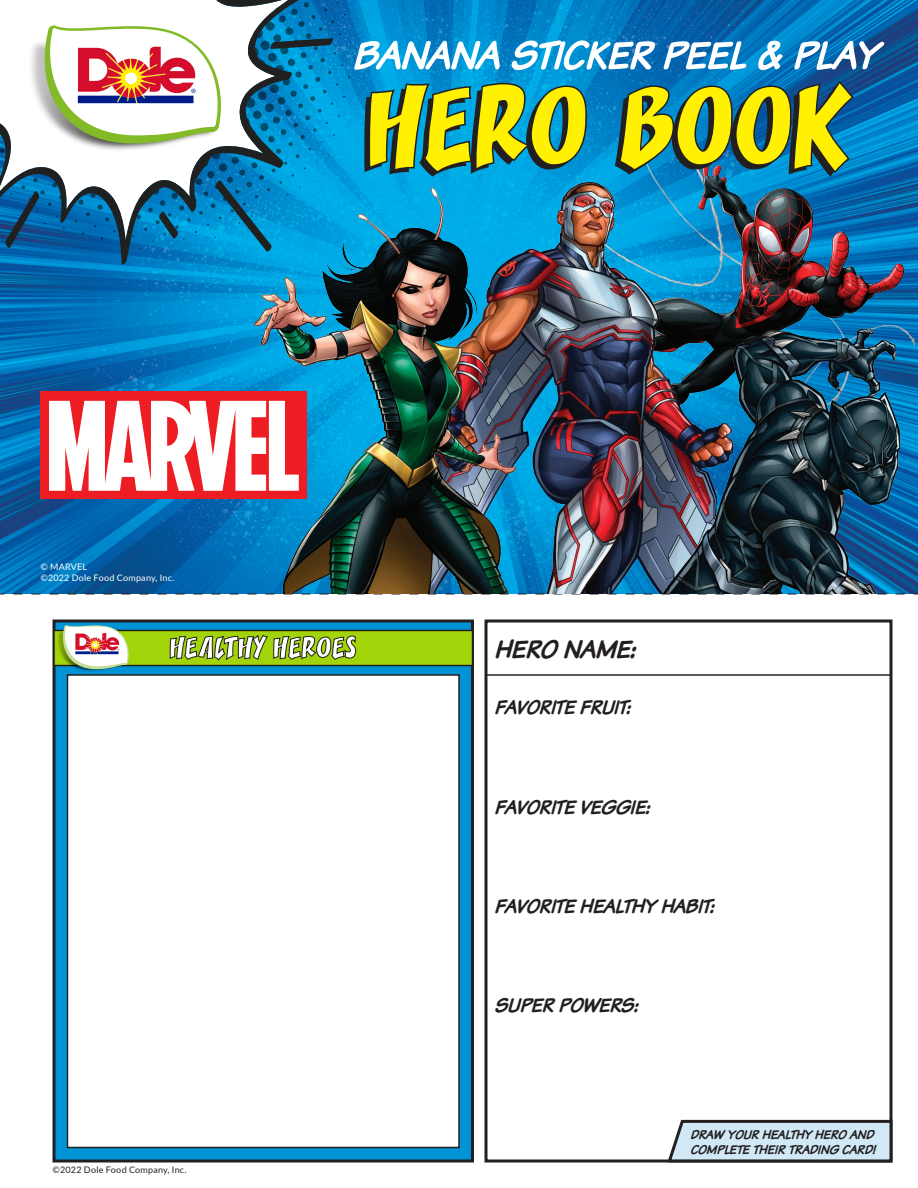
<style>
.page{position:relative;width:918px;height:1188px;background:#fff}
.page>*{position:absolute;margin:0;border:0;box-sizing:border-box;transform-origin:0 0}
.t1{font:italic 700 27px "Komika Text";letter-spacing:.005em;color:#231f20}
.t2{font:italic 700 21px "Komika Text";letter-spacing:-.005em;color:#231f20}
.t3{font:italic 700 13.5px/15px "Komika Text";letter-spacing:.01em;color:#231f20}
.t4{font:9px/10.8px "Lato";letter-spacing:.025em;color:#fff}
.t5{font:9px "Lato";letter-spacing:.025em;color:#231f20}
</style>
<div class="page">
<img style="left:0;top:0;width:918px;height:594px">
<svg style="left:324px;top:0;width:40px;height:166px;background:#018dce"></svg>
<svg style="left:0;top:0;width:324px;height:267px"></svg>
<svg style="left:269px;top:38px;width:65px;height:11px"></svg>
<svg style="left:4px;top:189px;width:36px;height:61px;background:#0a578f"></svg>
<svg style="left:158px;top:210px;width:21px;height:30px"></svg>
<div style="left:485px;top:620px;width:408px;height:542px;border:3px solid #231f20"></div>
<hr style="left:486px;top:674px;width:405px;height:2px;background:#231f20">
<svg style="left:14px;top:594px;width:904px;height:1px"></svg>
<img style="left:588px;top:107px;width:330px;height:41px">
<img style="left:332px;top:148px;width:586px;height:154px">
<img style="left:214px;top:166px;width:405px;height:428px">
<img style="left:530px;top:302px;width:388px;height:292px">
<svg style="left:666px;top:1118px;width:227px;height:45px;background:#b9cad5"></svg>
<svg style="left:354px;top:41px;width:146px;height:29px"></svg>
<svg style="left:512px;top:40px;width:143px;height:30px"></svg>
<svg style="left:664px;top:41px;width:82px;height:29px"></svg>
<svg style="left:758px;top:41px;width:25px;height:29px"></svg>
<svg style="left:794px;top:41px;width:90px;height:29px"></svg>
<svg style="left:364px;top:82px;width:224px;height:95px;background:#7dab50"></svg>
<svg style="left:615px;top:80px;width:240px;height:97px;background:#789e4e"></svg>
<div style="left:52px;top:620px;width:422px;height:542px;background:#0094d6;border:3px solid #231f20"></div>
<div style="left:67px;top:674px;width:393px;height:474px;background:#fff;border:2px solid #231f20"></div>
<div style="left:53px;top:630px;width:420px;height:36px;background:#a2d40a;border:2px solid #231f20"></div>
<img style="left:53px;top:622px;width:77px;height:55px">
<svg style="left:63px;top:624px;width:66px;height:45px;background:#c2bbb2"></svg>
<svg style="left:169px;top:632px;width:187px;height:29px"></svg>
<div style="left:40px;top:392px;width:267px;height:108px;background:#ee1d23"></div>
<svg style="left:49px;top:401px;width:250px;height:90px"></svg>
<img style="left:18px;top:17px;width:205px;height:147px">
<svg style="left:44px;top:23px;width:179px;height:120px"></svg>
<p class="t4" style="left:40px;top:561px;width:136px">© MARVEL<br>©2022 Dole Food Company, Inc.</p>
<p class="t5" style="left:53px;top:1164px;width:136px">©2022 Dole Food Company, Inc.</p>
<p class="t1" style="left:494px;top:631px;width:142px">HERO NAME:</p>
<p class="t2" style="left:494px;top:694px;width:137px">FAVORITE FRUIT:</p>
<p class="t2" style="left:494px;top:793px;width:156px">FAVORITE VEGGIE:</p>
<p class="t2" style="left:494px;top:892px;width:221px">FAVORITE HEALTHY HABIT:</p>
<p class="t2" style="left:494px;top:992px;width:145px">SUPER POWERS:</p>
<p class="t3" style="left:690px;top:1127px;width:186px">DRAW YOUR HEALTHY HERO AND<br>COMPLETE THEIR TRADING CARD!</p>
</div>
